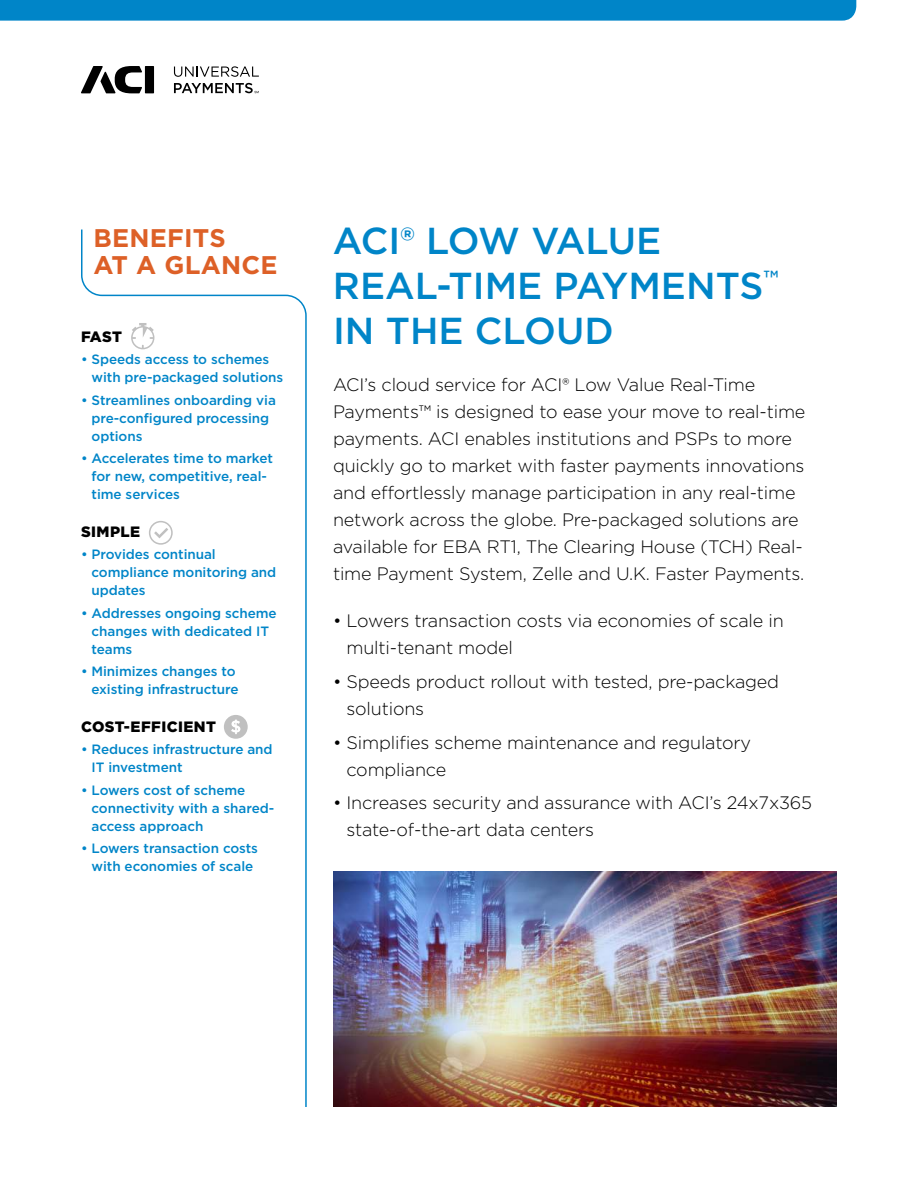
<style>
.page{position:relative;width:918px;height:1188px;background:#fff}
.page>*{position:absolute;margin:0;border:0;box-sizing:border-box;transform-origin:0 0}
.t1{font:500 37.5px/45px "Gotham";color:#0085c8}
.t2{font:700 25.5px/27px "Gotham";letter-spacing:.01em;color:#dd6027}
.t3{font:300 18px/27px "Gotham";letter-spacing:-.01em;color:#000}
.t4{font:900 15px "Gotham";letter-spacing:.03em;color:#000}
.t5{font:500 13.5px/18px "Gotham";letter-spacing:-.005em;color:#0085c8}
</style>
<div class="page">
<svg style="left:81px;top:229px;width:226px;height:878px"></svg>
<div style="left:0;top:0;width:856px;height:21px;background:#0085c8"></div>
<img style="left:333px;top:871px;width:504px;height:236px">
<svg style="left:224px;top:715px;width:24px;height:24px"></svg>
<svg style="left:149px;top:521px;width:24px;height:24px"></svg>
<svg style="left:131px;top:323px;width:23px;height:26px"></svg>
<svg style="left:174px;top:66px;width:85px;height:11px"></svg>
<div style="left:145px;top:66px;width:9px;height:27px;background:#000"></div>
<svg style="left:81px;top:66px;width:61px;height:27px"></svg>
<svg style="left:174px;top:83px;width:85px;height:10px"></svg>
<h2 class="t2" style="left:93px;top:226px;width:186px">BENEFITS<br>AT A GLANCE</h2>
<p class="t4" style="left:81px;top:330px;width:43px">FAST</p>
<p class="t5" style="left:92px;top:351px;width:193px;text-indent:-11px">• Speeds access to schemes with pre-packaged solutions</p>
<p class="t5" style="left:92px;top:392px;width:186px;text-indent:-11px">• Streamlines onboarding via pre-configured processing options</p>
<p class="t5" style="left:92px;top:450px;width:183px;text-indent:-11px">• Accelerates time to market for new, competitive, real&shy;time services</p>
<p class="t4" style="left:81px;top:525px;width:61px">SIMPLE</p>
<p class="t5" style="left:92px;top:546px;width:186px;text-indent:-11px">• Provides continual compliance monitoring and updates</p>
<p class="t5" style="left:92px;top:605px;width:187px;text-indent:-11px">• Addresses ongoing scheme changes with dedicated IT teams</p>
<p class="t5" style="left:81px;top:663px;width:159px;text-align:right">• Minimizes changes to existing infrastructure</p>
<p class="t4" style="left:81px;top:720px;width:137px">COST-EFFICIENT</p>
<p class="t5" style="left:92px;top:741px;width:183px;text-indent:-11px">• Reduces infrastructure and<br>IT investment</p>
<p class="t5" style="left:92px;top:782px;width:184px;text-indent:-11px">• Lowers cost of scheme connectivity with a shared&shy;access approach</p>
<p class="t5" style="left:81px;top:840px;width:179px;text-align:center">• Lowers transaction costs with economies of scale</p>
<h1 class="t1" style="left:333px;top:220px;width:447px">ACI® LOW VALUE<br>REAL-TIME PAYMENTS<sup>™<br></sup>IN THE CLOUD</h1>
<p class="t3" style="left:333px;top:372px;width:474px">ACI’s cloud service for ACI® Low Value Real-Time Payments™ is designed to ease your move to real-time payments. ACI enables institutions and PSPs to more quickly go to market with faster payments innovations and effortlessly manage participation in any real-time network across the globe. Pre-packaged solutions are available for EBA RT1, The Clearing House (TCH) Real&shy;time Payment System, Zelle and U.K. Faster Payments.</p>
<p class="t3" style="left:346px;top:608px;width:439px;text-indent:-14px">• Lowers transaction costs via economies of scale in multi-tenant model</p>
<p class="t3" style="left:346px;top:669px;width:434px;text-indent:-14px">• Speeds product rollout with tested, pre-packaged solutions</p>
<p class="t3" style="left:346px;top:730px;width:406px;text-indent:-14px">• Simplifies scheme maintenance and regulatory compliance</p>
<p class="t3" style="left:346px;top:791px;width:467px;text-indent:-14px">• Increases security and assurance with ACI’s 24x7x365 state-of-the-art data centers</p>
</div>
